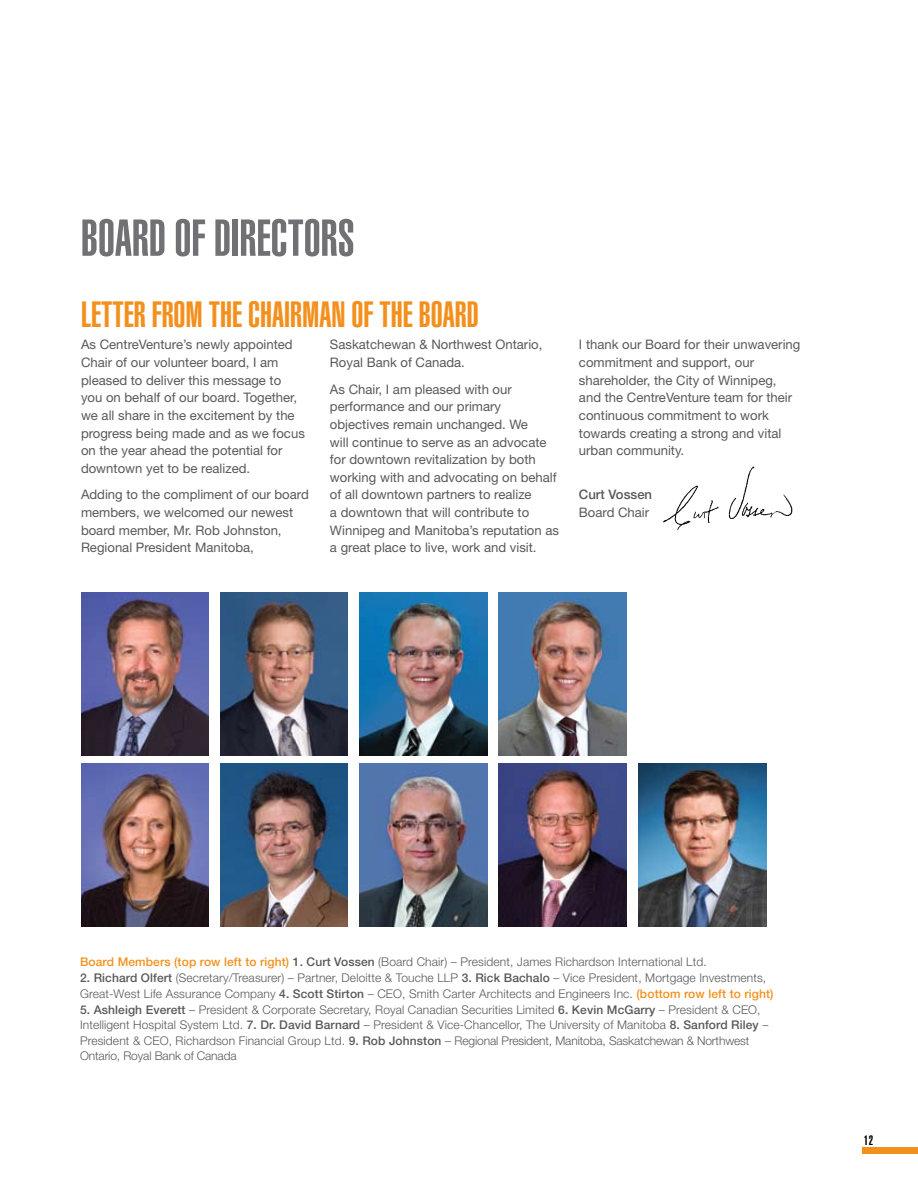
<style>
.page{position:relative;width:918px;height:1188px;background:#fff}
.page>*{position:absolute;margin:0;border:0;box-sizing:border-box;transform-origin:0 0}
.t1{font:900 extra-condensed 51px "Helvetica";color:#717074}
.t2{font:900 extra-condensed 36px "Helvetica";color:#f3901d}
.t3{font:900 extra-condensed 13.5px "Helvetica";color:#000}
.t4{font:13.2px/17.7px "Helvetica Neue";color:#58595b}
.t5{font:500 13.2px "Helvetica Neue";color:#58595b}
.t6{font:300 12px/15.5px "Helvetica Neue";letter-spacing:.01em;color:#58595b}
.s1{font-weight:500;color:#f3901d}
.s2{font-weight:500}
</style>
<div class="page">
<img style="left:499px;top:764px;width:128px;height:163px">
<img style="left:638px;top:764px;width:128px;height:163px">
<img style="left:663px;top:466px;width:130px;height:65px">
<div style="left:863px;top:1147px;width:55px;height:6px;background:#f3901d"></div>
<img style="left:81px;top:592px;width:128px;height:163px">
<img style="left:499px;top:592px;width:128px;height:163px">
<img style="left:81px;top:764px;width:128px;height:163px">
<img style="left:360px;top:592px;width:127px;height:163px">
<img style="left:360px;top:764px;width:127px;height:163px">
<img style="left:220px;top:764px;width:128px;height:163px">
<img style="left:220px;top:592px;width:128px;height:163px">
<h1 class="t1" style="left:81px;top:209px;width:275px">BOARD OF DIRECTORS</h1>
<h2 class="t2" style="left:81px;top:294px;width:397px">LETTER FROM THE CHAIRMAN OF THE BOARD</h2>
<p class="t4" style="left:81px;top:336px;width:225px">As CentreVenture’s newly appointed Chair of our volunteer board, I am pleased to deliver this message to you on behalf of our board. Together, we all share in the excitement by the progress being made and as we focus on the year ahead the potential for downtown yet to be realized.</p>
<p class="t4" style="left:81px;top:486px;width:229px">Adding to the compliment of our board members, we welcomed our newest board member, Mr. Rob Johnston,<br>Regional President Manitoba,</p>
<p class="t4" style="left:330px;top:336px;width:214px">Saskatchewan &amp; Northwest Ontario,<br>Royal Bank of Canada.</p>
<p class="t4" style="left:330px;top:380px;width:231px">As Chair, I am pleased with our performance and our primary objectives remain unchanged. We<br>will continue to serve as an advocate for downtown revitalization by both working with and advocating on behalf of all downtown partners to realize<br>a downtown that will contribute to Winnipeg and Manitoba’s reputation as a great place to live, work and visit.</p>
<p class="t4" style="left:579px;top:336px;width:223px">I thank our Board for their unwavering commitment and support, our shareholder, the City of Winnipeg, and the CentreVenture team for their continuous commitment to work towards creating a strong and vital urban community.</p>
<p class="t5" style="left:579px;top:487px;width:75px">Curt Vossen</p>
<p class="t4" style="left:579px;top:503px;width:72px">Board Chair</p>
<p class="t6" style="left:80px;top:954px;width:628px"><span class="s1">Board Members (top row left to right)</span> <span class="s2">1. Curt Vossen</span> (Board Chair) – President, James Richardson International Ltd.</p>
<p class="t6" style="left:80px;top:970px;width:695px"><span class="s2">2. Richard Olfert</span> (Secretary/Treasurer) – Partner, Deloitte &amp; Touche LLP <span class="s2">3. Rick Bachalo</span> – Vice President, Mortgage Investments,<br>Great-West Life Assurance Company <span class="s2">4. Scott Stirton</span> – CEO, Smith Carter Architects and Engineers Inc. <span class="s1">(bottom row left to right)</span></p>
<p class="t6" style="left:80px;top:1001px;width:690px"><span class="s2">5. Ashleigh Everett</span> – President &amp; Corporate Secretary, Royal Canadian Securities Limited <span class="s2">6. Kevin McGarry</span> – President &amp; CEO, Intelligent Hospital System Ltd. <span class="s2">7. Dr. David Barnard</span> – President &amp; Vice-Chancellor, The University of Manitoba <span class="s2">8. Sanford Riley</span> – President &amp; CEO, Richardson Financial Group Ltd. <span class="s2">9. Rob Johnston</span> – Regional President, Manitoba, Saskatchewan &amp; Northwest Ontario, Royal Bank of Canada</p>
<p class="t3" style="left:864px;top:1133px;width:11px">12</p>
</div>
